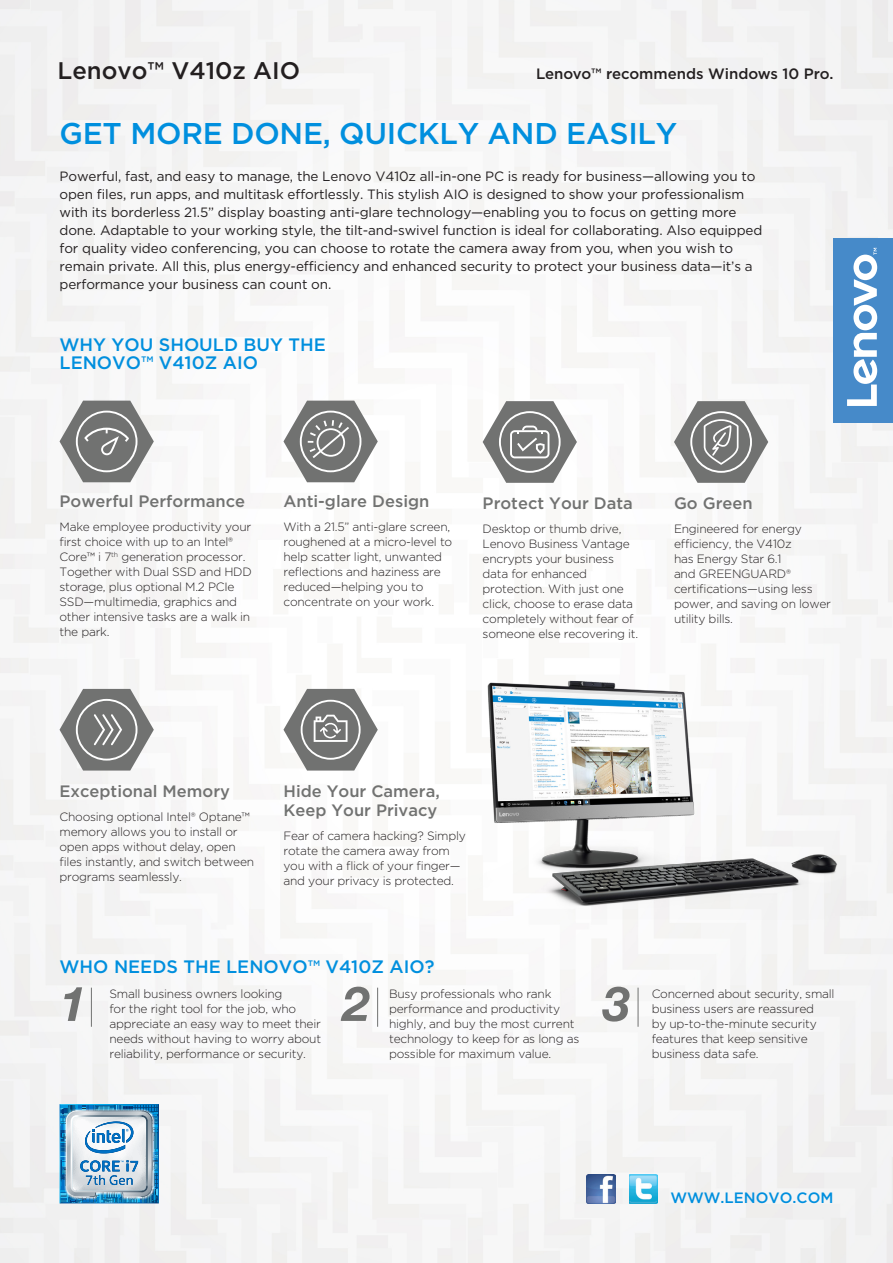
<style>
.page{position:relative;width:893px;height:1263px;background:#fff}
.page>*{position:absolute;margin:0;border:0;box-sizing:border-box;transform-origin:0 0}
.t1{font:500 30px "Gotham";letter-spacing:-.01em;color:#008fde}
.t2{font:500 24px "Gotham";color:#231f20}
.t3{font:500 18px/18px "Gotham";color:#008fde}
.t4{font:500 16.5px/19.5px "Gotham";color:#717271}
.t5{font:500 15px "Gotham";color:#231f20}
.t6{font:500 15px "Gotham";color:#008fde}
.t7{font:13.5px/18px "Gotham";letter-spacing:-.01em;color:#231f20}
.t8{font:300 12px/15px "Gotham";letter-spacing:-.02em;color:#231f20}
</style>
<div class="page">
<img style="left:0;top:0;width:893px;height:1263px">
<div style="left:833px;top:238px;width:60px;height:185px;background:#468ac9"></div>
<svg style="left:847px;top:248px;width:30px;height:158px"></svg>
<img style="left:629px;top:1175px;width:29px;height:28px">
<img style="left:587px;top:1175px;width:28px;height:28px">
<hr style="left:91px;top:988px;width:1px;height:39px;background:#717271">
<svg style="left:64px;top:987px;width:18px;height:34px"></svg>
<hr style="left:377px;top:988px;width:1px;height:39px;background:#717271">
<svg style="left:341px;top:987px;width:29px;height:34px"></svg>
<hr style="left:638px;top:988px;width:1px;height:39px;background:#717271">
<svg style="left:602px;top:987px;width:27px;height:34px"></svg>
<img style="left:60px;top:1104px;width:99px;height:99px">
<img style="left:432px;top:663px;width:435px;height:256px">
<svg style="left:483px;top:401px;width:94px;height:82px"></svg>
<svg style="left:60px;top:689px;width:94px;height:81px"></svg>
<svg style="left:60px;top:401px;width:94px;height:81px"></svg>
<svg style="left:674px;top:401px;width:94px;height:82px"></svg>
<svg style="left:283px;top:401px;width:95px;height:81px"></svg>
<svg style="left:283px;top:689px;width:95px;height:81px"></svg>
<p class="t2" style="left:58px;top:55px;width:244px">Lenovo™ V410z AIO</p>
<p class="t5" style="left:536px;top:64px;width:299px">Lenovo™ recommends Windows 10 Pro.</p>
<p class="t1" style="left:60px;top:114px;width:619px">GET MORE DONE, QUICKLY AND EASILY</p>
<p class="t7" style="left:60px;top:167px;width:704px">Powerful, fast, and easy to manage, the Lenovo V410z all-in-one PC is ready for business—allowing you to open files, run apps, and multitask effortlessly. This stylish AIO is designed to show your professionalism with its borderless 21.5” display boasting anti-glare technology—enabling you to focus on getting more done. Adaptable to your working style, the tilt-and-swivel function is ideal for collaborating. Also equipped for quality video conferencing, you can choose to rotate the camera away from you, when you wish to remain private. All this, plus energy-efficiency and enhanced security to protect your business data—it’s a performance your business can count on.</p>
<p class="t3" style="left:60px;top:336px;width:268px">WHY YOU SHOULD BUY THE<br>LENOVO™ V410Z AIO</p>
<p class="t4" style="left:60px;top:491px;width:187px">Powerful Performance</p>
<p class="t8" style="left:60px;top:519px;width:194px">Make employee productivity your first choice with up to an Intel®<br>Core™ i 7<sup>th</sup> generation processor.<br>Together with Dual SSD and HDD storage, plus optional M.2 PCIe<br>SSD—multimedia, graphics and other intensive tasks are a walk in the park.</p>
<p class="t4" style="left:283px;top:491px;width:147px">Anti-glare Design</p>
<p class="t8" style="left:283px;top:519px;width:170px">With a 21.5” anti-glare screen, roughened at a micro-level to help scatter light, unwanted reflections and haziness are reduced—helping you to concentrate on your work.</p>
<p class="t4" style="left:483px;top:493px;width:152px">Protect Your Data</p>
<p class="t8" style="left:483px;top:521px;width:157px">Desktop or thumb drive,<br>Lenovo Business Vantage encrypts your business data for enhanced protection. With just one click, choose to erase data completely without fear of someone else recovering it.</p>
<p class="t4" style="left:674px;top:493px;width:80px">Go Green</p>
<p class="t8" style="left:674px;top:521px;width:159px">Engineered for energy efficiency, the V410z<br>has Energy Star 6.1<br>and GREENGUARD® certifications—using less power, and saving on lower utility bills.</p>
<p class="t4" style="left:60px;top:781px;width:172px">Exceptional Memory</p>
<p class="t8" style="left:60px;top:809px;width:196px">Choosing optional Intel® Optane™ memory allows you to install or open apps without delay, open files instantly, and switch between programs seamlessly.</p>
<p class="t4" style="left:283px;top:781px;width:158px">Hide Your Camera,<br>Keep Your Privacy</p>
<p class="t8" style="left:283px;top:828px;width:184px">Fear of camera hacking? Simply rotate the camera away from you with a flick of your finger— and your privacy is protected.</p>
<p class="t3" style="left:60px;top:958px;width:376px">WHO NEEDS THE LENOVO™ V410Z AIO?</p>
<p class="t8" style="left:109px;top:986px;width:213px">Small business owners looking<br>for the right tool for the job, who appreciate an easy way to meet their needs without having to worry about reliability, performance or security.</p>
<p class="t8" style="left:389px;top:986px;width:192px">Busy professionals who rank performance and productivity highly, and buy the most current technology to keep for as long as possible for maximum value.</p>
<p class="t8" style="left:652px;top:986px;width:184px">Concerned about security, small business users are reassured<br>by up-to-the-minute security features that keep sensitive business data safe.</p>
<p class="t6" style="left:670px;top:1188px;width:165px">WWW.LENOVO.COM</p>
</div>
